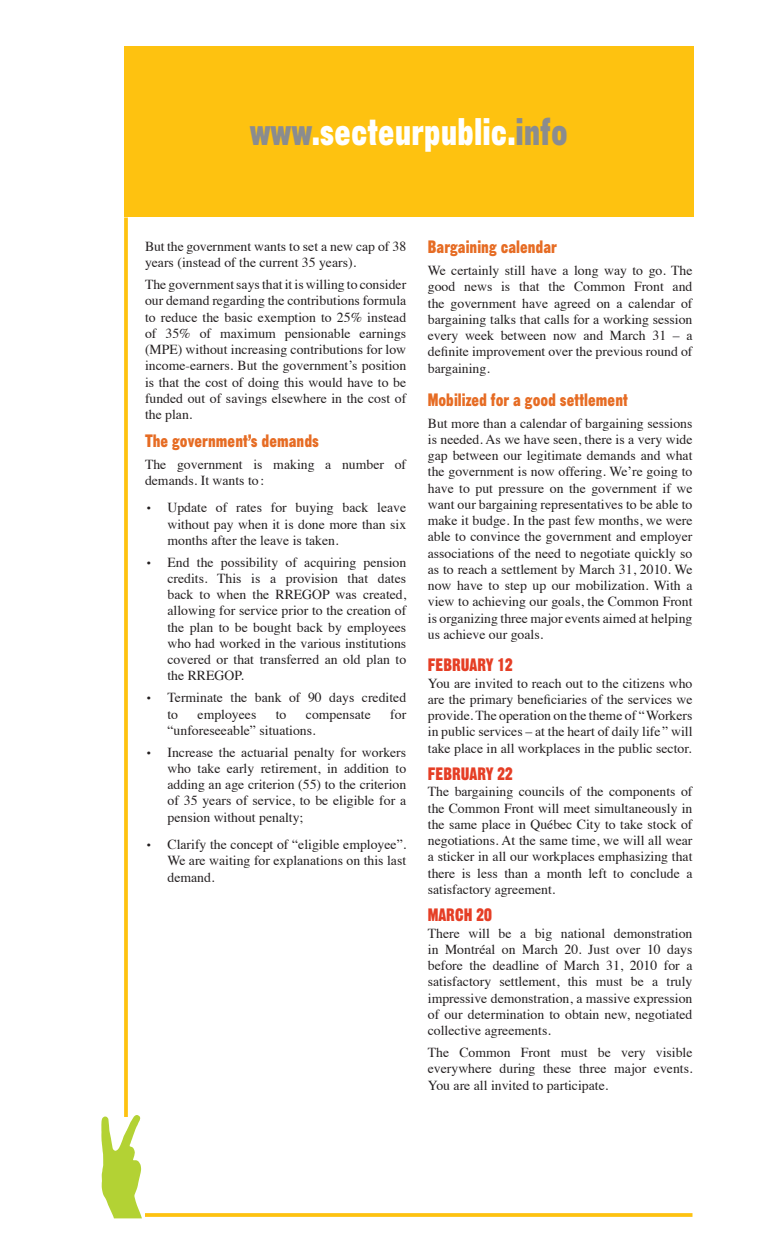
<style>
.page{position:relative;width:765px;height:1260px;background:#fff}
.page>*{position:absolute;margin:0;border:0;box-sizing:border-box;transform-origin:0 0}
.t1{font:37.5px "Gothic Thirteen Std";color:#fff}
.Texte_brut{font:17.5px "Gothic Thirteen Std";color:#e66c24}
.Texte_brut-2{font:17.5px "Gothic Thirteen Std";color:#e53e25}
.Texte_brut-3{font:13.75px/16.2px "Times";color:#231f20;text-align:justify}
.s1{color:#8a8c8f}
.s2{font-family:"Courier New";font-size:12.5px}
</style>
<div class="page">
<svg style="left:124px;top:218px;width:4px;height:897px;background:#fec51e"></svg>
<div style="left:124px;top:47px;width:570px;height:170px;background:#fec210"></div>
<svg style="left:101px;top:1115px;width:41px;height:103px"></svg>
<svg style="left:145px;top:1213px;width:547px;height:4px;background:#fec51e"></svg>
<p class="t1" style="left:250px;top:109px;width:319px"><span class="s1">www</span>.secteurpublic.<span class="s1">info</span></p>
<p class="Texte_brut-3" style="left:145px;top:237px;width:263px">But the government wants to set a new cap of 38 years (instead of the current 35 years).</p>
<p class="Texte_brut-3" style="left:145px;top:275px;width:263px">The governmentsaysthat it is willing to consider our demand regarding the contributions formula to reduce the basic exemption to 25% instead of 35% of maximum pensionable earnings (MPE) without increasing contributions for low income-earners. But the government’s position is that the cost of doing this would have to be funded out of savings elsewhere in the cost of the plan.</p>
<p class="Texte_brut" style="left:145px;top:430px;width:175px">The government’s demands</p>
<p class="Texte_brut-3" style="left:145px;top:455px;width:263px">The government is making a number of demands. It wants to :</p>
<p class="Texte_brut-3" style="left:168px;top:498px;width:240px;text-indent:-22px"><span class="s2">•</span> Update of rates for buying back leave without pay when it is done more than six months after the leave is taken.</p>
<p class="Texte_brut-3" style="left:168px;top:553px;width:240px;text-indent:-22px"><span class="s2">•</span> End the possibility of acquiring pension credits. This is a provision that dates back to when the RREGOP was created, allowing for service prior to the creation of the plan to be bought back by employees who had worked in the various institutions covered or that transferred an old plan to the RREGOP.</p>
<p class="Texte_brut-3" style="left:168px;top:688px;width:240px;text-indent:-22px"><span class="s2">•</span> Terminate the bank of 90 days credited to</p>
<p class="Texte_brut-3" style="left:198px;top:705px;width:60px">employees</p>
<p class="Texte_brut-3" style="left:276px;top:705px;width:12px">to</p>
<p class="Texte_brut-3" style="left:306px;top:705px;width:66px">compensate</p>
<p class="Texte_brut-3" style="left:390px;top:705px;width:18px">for</p>
<p class="Texte_brut-3" style="left:168px;top:721px;width:150px">“unforeseeable” situations.</p>
<p class="Texte_brut-3" style="left:168px;top:743px;width:240px;text-indent:-22px"><span class="s2">•</span> Increase the actuarial penalty for workers who take early retirement, in addition to adding an age criterion (55) to the criterion of 35 years of service, to be eligible for a pension without penalty;</p>
<p class="Texte_brut-3" style="left:168px;top:835px;width:240px;text-indent:-22px"><span class="s2">•</span> Clarify the concept of “eligible employee”.<br>We are waiting for explanations on this last demand.</p>
<p class="Texte_brut" style="left:428px;top:236px;width:131px">Bargaining calendar</p>
<p class="Texte_brut-3" style="left:428px;top:261px;width:266px">We certainly still have a long way to go. The good news is that the Common Front and the government have agreed on a calendar of bargaining talks that calls for a working session every week between now and March 31 – a definite improvement over the previous round of bargaining.</p>
<p class="Texte_brut" style="left:428px;top:389px;width:202px">Mobilized for a good settlement</p>
<p class="Texte_brut-3" style="left:428px;top:414px;width:266px">But more than a calendar of bargaining sessions is needed. As we have seen, there is a very wide gap between our legitimate demands and what the government is now offering. We’re going to have to put pressure on the government if we want our bargaining representatives to be able to make it budge. In the past few months, we were able to convince the government and employer associations of the need to negotiate quickly so as to reach a settlement by March 31, 2010. We now have to step up our mobilization. With a view to achieving our goals, the Common Front is organizing three major events aimed at helping us achieve our goals.</p>
<p class="Texte_brut-2" style="left:428px;top:654px;width:87px">FEBRUARY 12</p>
<p class="Texte_brut-3" style="left:428px;top:674px;width:266px">You are invited to reach out to the citizens who are the primary beneficiaries of the services we provide. The operation on the theme of “Workers in public services – at the heart of daily life ” will take place in all workplaces in the public sector.</p>
<p class="Texte_brut-2" style="left:428px;top:763px;width:87px">FEBRUARY 22</p>
<p class="Texte_brut-3" style="left:428px;top:783px;width:266px">The bargaining councils of the components of the Common Front will meet simultaneously in the same place in Québec City to take stock of negotiations. At the same time, we will all wear a sticker in all our workplaces emphasizing that there is less than a month left to conclude a satisfactory agreement.</p>
<p class="Texte_brut-2" style="left:428px;top:904px;width:66px">MARCH 20</p>
<p class="Texte_brut-3" style="left:428px;top:924px;width:266px">There will be a big national demonstration in Montréal on March 20. Just over 10 days before the deadline of March 31, 2010 for a satisfactory settlement, this must be a truly impressive demonstration, a massive expression of our determination to obtain new, negotiated collective agreements.</p>
<p class="Texte_brut-3" style="left:428px;top:1043px;width:266px">The Common Front must be very visible everywhere during these three major events.<br>You are all invited to participate.</p>
</div>
